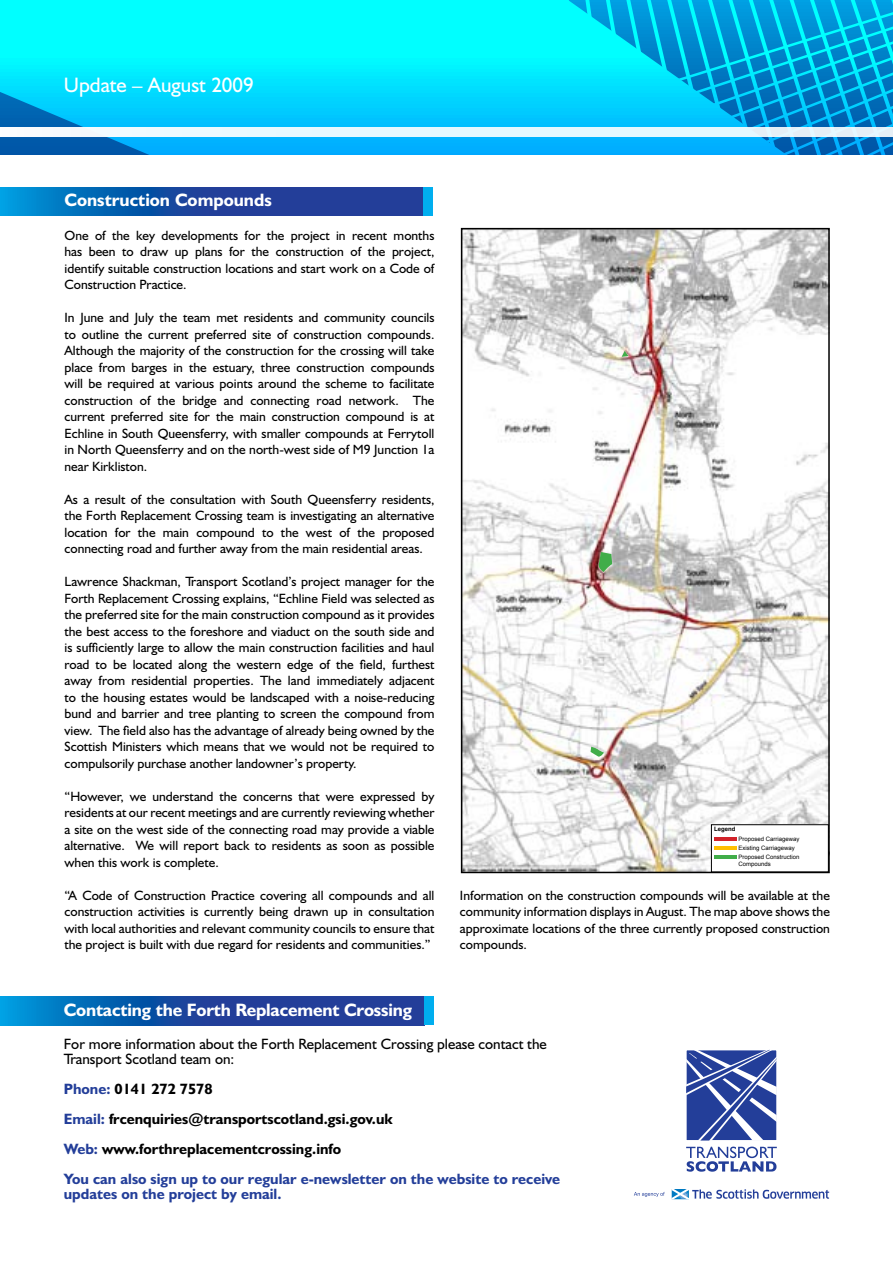
<style>
.page{position:relative;width:893px;height:1263px;background:#fff}
.page>*{position:absolute;margin:0;border:0;box-sizing:border-box;transform-origin:0 0}
.t1{font:21px "Humanist 521 BT";color:#fff}
.t2{font:700 18px "Humanist 521 BT";letter-spacing:-.01em;color:#fff}
.t3{font:700 15px/30px "Humanist 521 BT";color:#000}
.t4{font:15px/15px "Humanist 521 BT";color:#000}
.t5{font:700 15px "Humanist 521 BT";color:#233e99}
.t6{font:13.5px/16.5px "Humanist 521 BT";color:#000;text-align:justify}
.t7{font:6px/8.7px "Arial";color:#000}
.t8{font:700 6px "Arial";color:#000}
.s1{color:#233e99}
</style>
<div class="page">
<svg style="left:0;top:0;width:460px;height:155px;background:#01defa"></svg>
<svg style="left:460px;top:0;width:433px;height:155px;background:#01bbea"></svg>
<svg style="left:0;top:128px;width:893px;height:9px;fill:#e6f8ff"></svg>
<svg style="left:0;top:997px;width:424px;height:28px;background:#1452a7"></svg>
<div style="left:424px;top:997px;width:10px;height:28px;background:#00aeef"></div>
<svg style="left:686px;top:1050px;width:91px;height:90px;background:#5368af"></svg>
<svg style="left:686px;top:1146px;width:91px;height:26px"></svg>
<svg style="left:634px;top:1192px;width:31px;height:5px"></svg>
<svg style="left:671px;top:1189px;width:158px;height:10px"></svg>
<svg style="left:0;top:187px;width:423px;height:28px;background:#1452a7"></svg>
<div style="left:423px;top:187px;width:10px;height:28px;background:#00aeef"></div>
<img style="left:464px;top:231px;width:363px;height:639px">
<div style="left:461px;top:228px;width:369px;height:645px;border:2px solid #000"></div>
<svg style="left:598px;top:552px;width:14px;height:20px"></svg>
<svg style="left:591px;top:747px;width:13px;height:10px"></svg>
<div style="left:711px;top:825px;width:117px;height:47px;background:#fff"></div>
<div style="left:711px;top:824px;width:117px;height:48px;border:1px solid #000"></div>
<hr style="left:714px;top:837px;width:22px;height:4px;background:#d2232a">
<hr style="left:714px;top:846px;width:22px;height:3px;background:#ffbf00">
<hr style="left:714px;top:855px;width:22px;height:3px;background:#41ad49">
<svg style="left:622px;top:351px;width:6px;height:6px"></svg>
<h1 class="t1" style="left:64px;top:72px;width:191px">Update – August 2009</h1>
<h2 class="t2" style="left:65px;top:189px;width:209px">Construction Compounds</h2>
<p class="t6" style="left:65px;top:226px;width:371px">One of the key developments for the project in recent months has been to draw up plans for the construction of the project, identify suitable construction locations and start work on a Code of Construction Practice.</p>
<p class="t6" style="left:65px;top:309px;width:371px">In June and July the team met residents and community councils to outline the current preferred site of construction compounds.<br>Although the majority of the construction for the crossing will take place from barges in the estuary, three construction compounds will be required at various points around the scheme to facilitate construction of the bridge and connecting road network. The current preferred site for the main construction compound is at Echline in South Queensferry, with smaller compounds at Ferrytoll in North Queensferry and on the north-west side of M9 Junction 1a near Kirkliston.</p>
<p class="t6" style="left:65px;top:490px;width:371px">As a result of the consultation with South Queensferry residents, the Forth Replacement Crossing team is investigating an alternative location for the main compound to the west of the proposed connecting road and further away from the main residential areas.</p>
<p class="t6" style="left:65px;top:573px;width:371px">Lawrence Shackman, Transport Scotland’s project manager for the Forth Replacement Crossing explains, “Echline Field was selected as the preferred site for the main construction compound as it provides the best access to the foreshore and viaduct on the south side and is sufficiently large to allow the main construction facilities and haul road to be located along the western edge of the field, furthest away from residential properties. The land immediately adjacent to the housing estates would be landscaped with a noise-reducing bund and barrier and tree planting to screen the compound from view. The field also has the advantage of already being owned by the Scottish Ministers which means that we would not be required to compulsorily purchase another landowner’s property.</p>
<p class="t6" style="left:65px;top:787px;width:371px">“However, we understand the concerns that were expressed by residents at our recent meetings and are currently reviewing whether a site on the west side of the connecting road may provide a viable alternative. We will report back to residents as soon as possible when this work is complete.</p>
<p class="t6" style="left:65px;top:886px;width:371px">“A Code of Construction Practice covering all compounds and all construction activities is currently being drawn up in consultation with local authorities and relevant community councils to ensure that the project is built with due regard for residents and communities.”</p>
<p class="t6" style="left:460px;top:886px;width:371px">Information on the construction compounds will be available at the community information displays in August. The map above shows the approximate locations of the three currently proposed construction compounds.</p>
<p class="t8" style="left:714px;top:826px;width:23px">Legend</p>
<p class="t7" style="left:738px;top:835px;width:63px">Proposed Carriageway<br>Existing Carriageway<br>Proposed Construction</p>
<p class="t7" style="left:738px;top:859px;width:34px">Compounds</p>
<h2 class="t2" style="left:64px;top:998px;width:350px">Contacting the Forth Replacement Crossing</h2>
<p class="t4" style="left:64px;top:1036px;width:485px">For more information about the Forth Replacement Crossing please contact the<br>Transport Scotland team on:</p>
<p class="t3" style="left:64px;top:1073px;width:498px"><span class="s1">Phone:</span> 0141 272 7578<br><span class="s1">Email:</span> frcenquiries@transportscotland.gsi.gov.uk<br><span class="s1">Web:</span> www.forthreplacementcrossing.info<br><span class="s1">You can also sign up to our regular e-newsletter on the website to receive</span></p>
<p class="t5" style="left:64px;top:1184px;width:219px">updates on the project by email.</p>
</div>
